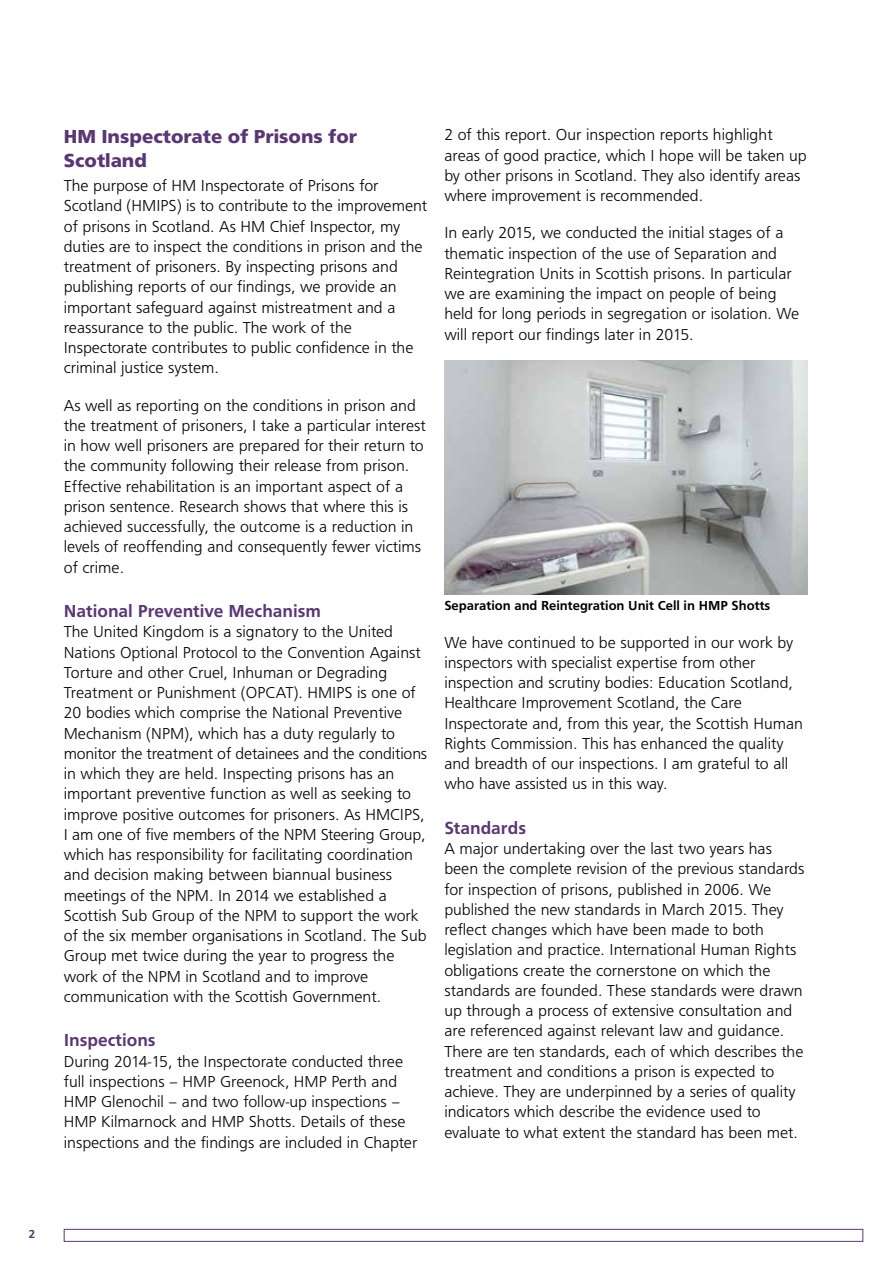
<style>
.page{position:relative;width:893px;height:1263px;background:#fff}
.page>*{position:absolute;margin:0;border:0;box-sizing:border-box;transform-origin:0 0}
.t1{font:700 19.5px/24px "Frutus T";color:#593674}
.t2{font:500 18px "Frutus T";color:#593674}
.t3{font:300 16.5px/20.2px "Frutus T";color:#000}
.t4{font:500 13.5px "Frutus T";color:#000}
.t5{font:500 12px "Frutus T";color:#593674}
</style>
<div class="page">
<div style="left:64px;top:1229px;width:799px;height:13px;border:1px solid #593674"></div>
<img style="left:444px;top:360px;width:364px;height:234px">
<p class="t1" style="left:64px;top:124px;width:295px">HM Inspectorate of Prisons for<br>Scotland</p>
<p class="t3" style="left:64px;top:175px;width:365px">The purpose of HM Inspectorate of Prisons for Scotland (HMIPS) is to contribute to the improvement of prisons in Scotland. As HM Chief Inspector, my duties are to inspect the conditions in prison and the treatment of prisoners. By inspecting prisons and publishing reports of our findings, we provide an important safeguard against mistreatment and a reassurance to the public. The work of the Inspectorate contributes to public confidence in the criminal justice system.</p>
<p class="t3" style="left:64px;top:395px;width:364px">As well as reporting on the conditions in prison and the treatment of prisoners, I take a particular interest in how well prisoners are prepared for their return to the community following their release from prison.<br>Effective rehabilitation is an important aspect of a prison sentence. Research shows that where this is achieved successfully, the outcome is a reduction in levels of reoffending and consequently fewer victims of crime.</p>
<p class="t2" style="left:64px;top:601px;width:259px">National Preventive Mechanism</p>
<p class="t3" style="left:64px;top:621px;width:365px">The United Kingdom is a signatory to the United Nations Optional Protocol to the Convention Against Torture and other Cruel, Inhuman or Degrading Treatment or Punishment (OPCAT). HMIPS is one of 20 bodies which comprise the National Preventive Mechanism (NPM), which has a duty regularly to monitor the treatment of detainees and the conditions in which they are held. Inspecting prisons has an important preventive function as well as seeking to improve positive outcomes for prisoners. As HMCIPS, I am one of five members of the NPM Steering Group, which has responsibility for facilitating coordination and decision making between biannual business meetings of the NPM. In 2014 we established a Scottish Sub Group of the NPM to support the work of the six member organisations in Scotland. The Sub Group met twice during the year to progress the work of the NPM in Scotland and to improve communication with the Scottish Government.</p>
<p class="t2" style="left:64px;top:1030px;width:93px">Inspections</p>
<p class="t3" style="left:64px;top:1051px;width:355px">During 2014-15, the Inspectorate conducted three full inspections – HMP Greenock, HMP Perth and HMP Glenochil – and two follow-up inspections – HMP Kilmarnock and HMP Shotts. Details of these inspections and the findings are included in Chapter</p>
<p class="t3" style="left:444px;top:125px;width:364px">2 of this report. Our inspection reports highlight areas of good practice, which I hope will be taken up by other prisons in Scotland. They also identify areas where improvement is recommended.</p>
<p class="t3" style="left:444px;top:223px;width:356px">In early 2015, we conducted the initial stages of a thematic inspection of the use of Separation and Reintegration Units in Scottish prisons. In particular we are examining the impact on people of being held for long periods in segregation or isolation. We will report our findings later in 2015.</p>
<p class="t4" style="left:444px;top:598px;width:328px">Separation and Reintegration Unit Cell in HMP Shotts</p>
<p class="t3" style="left:444px;top:632px;width:360px">We have continued to be supported in our work by inspectors with specialist expertise from other inspection and scrutiny bodies: Education Scotland, Healthcare Improvement Scotland, the Care Inspectorate and, from this year, the Scottish Human Rights Commission. This has enhanced the quality and breadth of our inspections. I am grateful to all who have assisted us in this way.</p>
<p class="t2" style="left:444px;top:817px;width:83px">Standards</p>
<p class="t3" style="left:444px;top:838px;width:361px">A major undertaking over the last two years has been the complete revision of the previous standards for inspection of prisons, published in 2006. We published the new standards in March 2015. They reflect changes which have been made to both legislation and practice. International Human Rights obligations create the cornerstone on which the standards are founded. These standards were drawn up through a process of extensive consultation and are referenced against relevant law and guidance.<br>There are ten standards, each of which describes the treatment and conditions a prison is expected to achieve. They are underpinned by a series of quality indicators which describe the evidence used to evaluate to what extent the standard has been met.</p>
<p class="t5" style="left:29px;top:1227px;width:8px">2</p>
</div>
